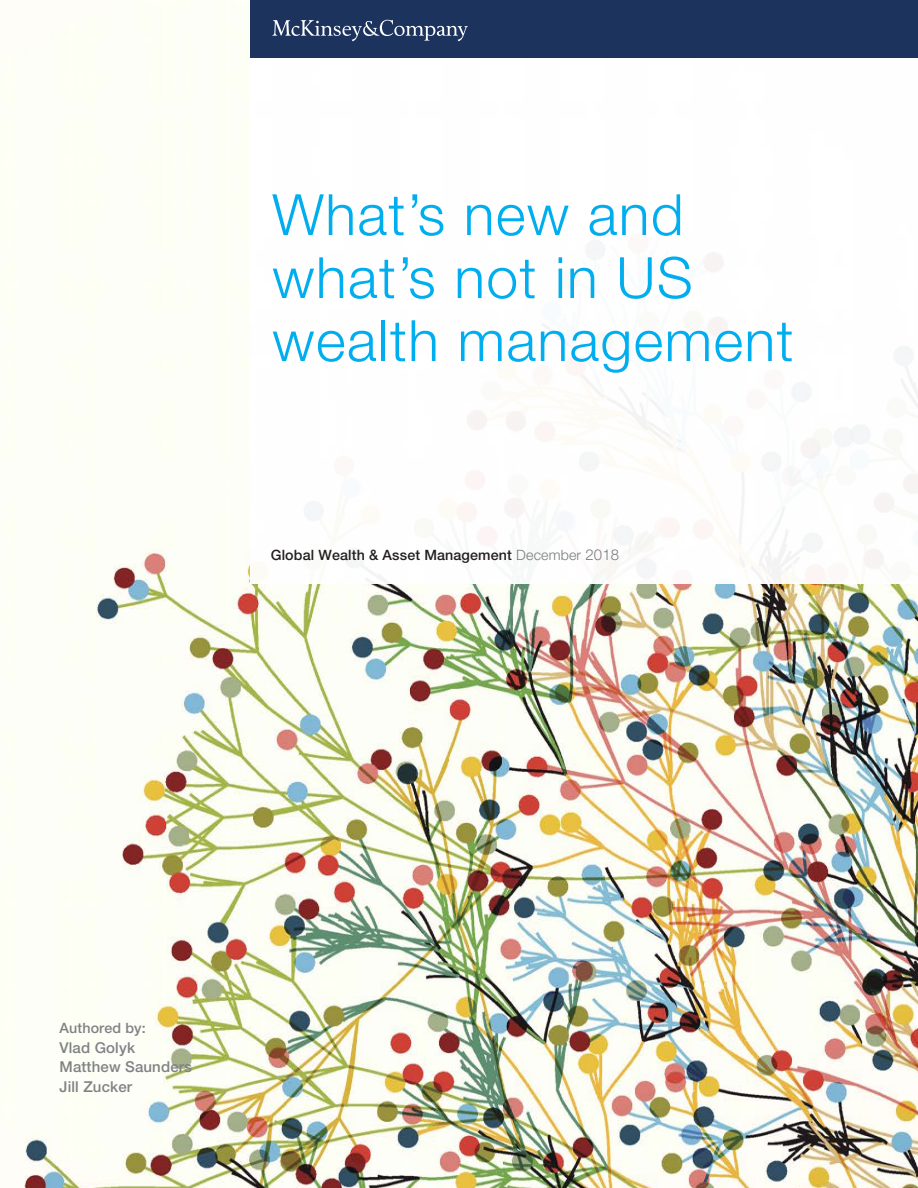
<style>
.page{position:relative;width:918px;height:1188px;background:#fff}
.page>*{position:absolute;margin:0;border:0;box-sizing:border-box;transform-origin:0 0}
.Cover_-_Document_Tit{font:300 57px/63px "Helvetica Neue LT Std";letter-spacing:.025em;color:#00aeef}
.Cover_body_style{font:500 15px "Helvetica Neue LT Std";letter-spacing:.01em;color:#808285}
.Cover_body_style-2{font:500 14.25px "Helvetica Neue LT Std";letter-spacing:.01em;color:#231f20}
.Cover_body_style-3{font:500 14.25px "Helvetica Neue LT Std";letter-spacing:.01em;color:#808285}
.s1{font-weight:300;color:#7a7c7f}
.s2{font-weight:300;font-size:15px;color:#7a7c7f}
</style>
<div class="page">
<img style="left:0;top:0;width:918px;height:1188px">
<div style="left:250px;top:57px;width:668px;height:527px;background:#fff"></div>
<div style="left:250px;top:0;width:668px;height:57px;background:#1c335e"></div>
<svg style="left:272px;top:20px;width:196px;height:21px"></svg>
<p class="Cover_-_Document_Tit" style="left:272px;top:182px;width:523px">What’s new and what’s not in US wealth management</p>
<p class="Cover_body_style-2" style="left:271px;top:546px;width:350px">Global Wealth &amp; Asset Management <span class="s1">December</span> <span class="s2">2018</span></p>
<p class="Cover_body_style-3" style="left:60px;top:1020px;width:88px">Authored by:</p>
<p class="Cover_body_style" style="left:60px;top:1038px;width:77px">Vlad Golyk</p>
<p class="Cover_body_style" style="left:60px;top:1058px;width:134px">Matthew Saunders</p>
<p class="Cover_body_style" style="left:60px;top:1077px;width:74px">Jill Zucker</p>
</div>
